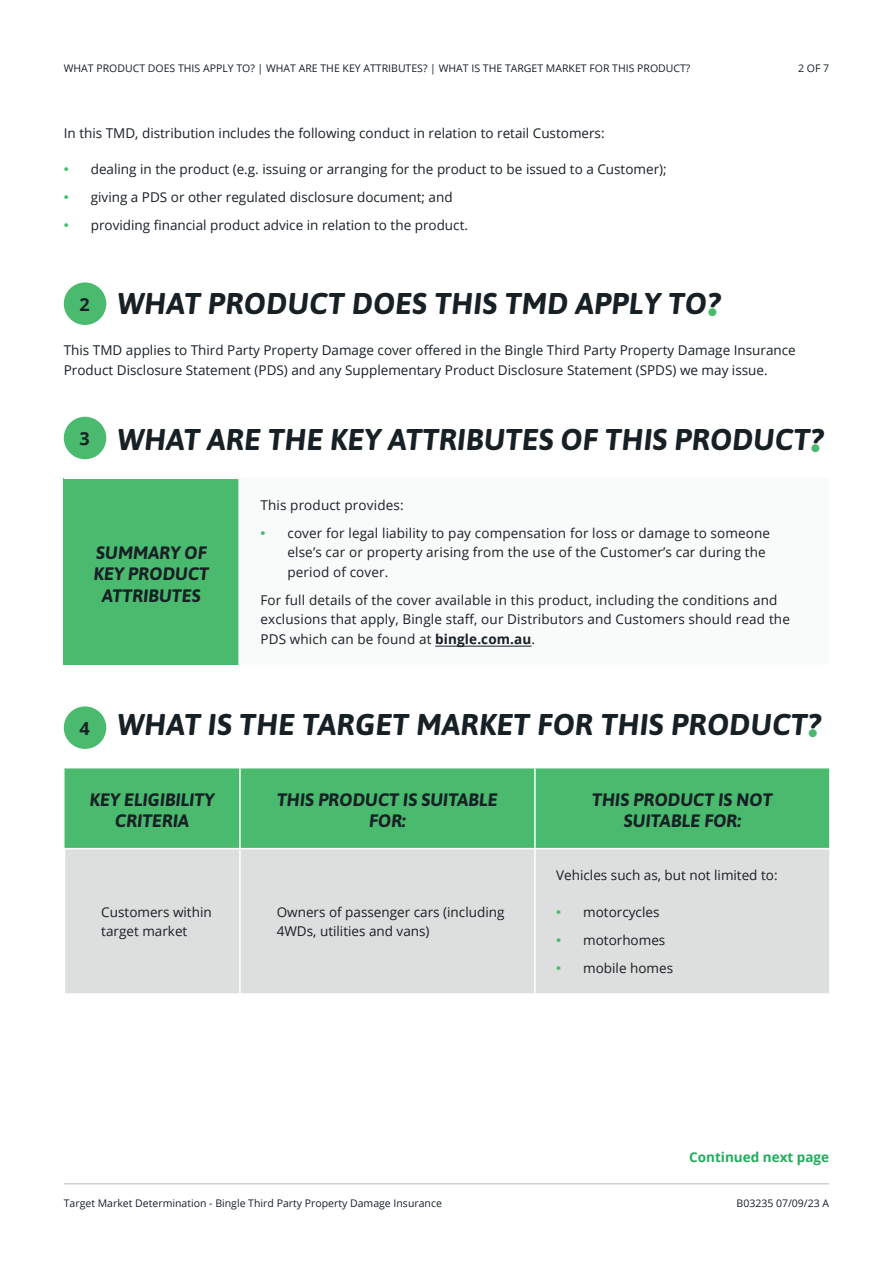
<style>
.page{position:relative;width:893px;height:1263px;background:#fff}
.page>*{position:absolute;margin:0;border:0;box-sizing:border-box;transform-origin:0 0}
.t1{font:italic 700 30px "Asap";letter-spacing:.01em;color:#172025}
.t2{font:italic 700 18px/21.6px "Asap";color:#172025;text-align:center}
.t3{font:13.5px/19.5px "Open Sans";color:#172025}
.t4{font:700 13.5px "Open Sans";color:#20ae5c}
.t5{font:10.5px "Open Sans";color:#172025}
.s1{font-family:"Asap";font-size:15px;color:#4aba6e}
.s2{font-family:"Open Sans";font-style:normal;font-size:18px}
.s3{font-style:normal;color:#4aba6e}
.s4{font-weight:700}
</style>
<div class="page">
<hr style="left:64px;top:1183px;width:765px;height:1px;background:#babcbd">
<div style="left:64px;top:282px;width:42px;height:43px;background:#4aba6e;border-radius:50%"></div>
<div style="left:64px;top:417px;width:42px;height:42px;background:#4aba6e;border-radius:50%"></div>
<div style="left:64px;top:478px;width:175px;height:187px;background:#4aba6e"></div>
<div style="left:239px;top:478px;width:590px;height:187px;background:#f9fafa"></div>
<hr style="left:238px;top:479px;width:2px;height:185px;background:#fff">
<hr style="left:828px;top:478px;width:2px;height:186px;background:#fff">
<hr style="left:64px;top:477px;width:176px;height:2px;background:#fff">
<hr style="left:238px;top:664px;width:592px;height:2px;background:#fff">
<hr style="left:435px;top:646px;width:96px;height:1px;background:#172025">
<div style="left:64px;top:706px;width:42px;height:43px;background:#4aba6e;border-radius:50%"></div>
<div style="left:65px;top:768px;width:764px;height:80px;background:#4aba6e"></div>
<div style="left:65px;top:849px;width:764px;height:144px;background:#dddede"></div>
<hr style="left:239px;top:768px;width:2px;height:80px;background:#fff">
<hr style="left:534px;top:768px;width:2px;height:80px;background:#fff">
<hr style="left:239px;top:849px;width:2px;height:144px;background:#fff">
<hr style="left:534px;top:849px;width:2px;height:144px;background:#fff">
<p class="t5" style="left:64px;top:61px;width:628px">WHAT PRODUCT DOES THIS APPLY TO? | WHAT ARE THE KEY ATTRIBUTES? | WHAT IS THE TARGET MARKET FOR THIS PRODUCT?</p>
<p class="t5" style="left:798px;top:61px;width:33px">2 OF 7</p>
<p class="t3" style="left:64px;top:123px;width:542px">In this TMD, distribution includes the following conduct in relation to retail Customers:</p>
<p class="t3" style="left:64px;top:159px;width:604px"><span class="s1">•</span> dealing in the product (e.g. issuing or arranging for the product to be issued to a Customer);</p>
<p class="t3" style="left:64px;top:187px;width:390px"><span class="s1">•</span> giving a PDS or other regulated disclosure document; and</p>
<p class="t3" style="left:64px;top:215px;width:406px"><span class="s1">•</span> providing financial product advice in relation to the product.</p>
<h1 class="t1" style="left:80px;top:283px;width:643px"><span class="s2">2</span> WHAT PRODUCT DOES THIS TMD APPLY TO?<span class="s3">•</span></h1>
<p class="t3" style="left:64px;top:340px;width:734px">This TMD applies to Third Party Property Damage cover offered in the Bingle Third Party Property Damage Insurance<br>Product Disclosure Statement (PDS) and any Supplementary Product Disclosure Statement (SPDS) we may issue.</p>
<h1 class="t1" style="left:80px;top:419px;width:746px"><sup>3</sup> WHAT ARE THE KEY ATTRIBUTES OF THIS PRODUCT?<span class="s3">•</span></h1>
<h2 class="t2" style="left:94px;top:540px;width:117px">SUMMARY OF<br>KEY PRODUCT<br>ATTRIBUTES</h2>
<p class="t3" style="left:260px;top:495px;width:145px">This product provides:</p>
<p class="t3" style="left:287px;top:523px;width:484px;text-indent:-27px"><span class="s1">•</span> cover for legal liability to pay compensation for loss or damage to someone else’s car or property arising from the use of the Customer’s car during the period of cover.</p>
<p class="t3" style="left:260px;top:590px;width:531px">For full details of the cover available in this product, including the conditions and exclusions that apply, Bingle staff, our Distributors and Customers should read the<br>PDS which can be found at <span class="s4">bingle.com.au</span>.</p>
<h1 class="t1" style="left:80px;top:704px;width:743px"><span class="s2">4</span> WHAT IS THE TARGET MARKET FOR THIS PRODUCT?<span class="s3">•</span></h1>
<h2 class="t2" style="left:90px;top:788px;width:126px">KEY ELIGIBILITY<br>CRITERIA</h2>
<h2 class="t2" style="left:277px;top:788px;width:222px">THIS PRODUCT IS SUITABLE<br>FOR:</h2>
<h2 class="t2" style="left:592px;top:788px;width:182px">THIS PRODUCT IS NOT<br>SUITABLE FOR:</h2>
<p class="t3" style="left:101px;top:902px;width:112px">Customers within target market</p>
<p class="t3" style="left:277px;top:902px;width:229px">Owners of passenger cars (including<br>4WDs, utilities and vans)</p>
<p class="t3" style="left:556px;top:865px;width:223px">Vehicles such as, but not limited to:</p>
<p class="t3" style="left:556px;top:902px;width:105px"><span class="s1">•</span> motorcycles</p>
<p class="t3" style="left:556px;top:930px;width:111px"><span class="s1">•</span> motorhomes</p>
<p class="t3" style="left:556px;top:958px;width:118px"><span class="s1">•</span> mobile homes</p>
<p class="t4" style="left:689px;top:1147px;width:141px">Continued next page</p>
<p class="t5" style="left:64px;top:1196px;width:380px">Target Market Determination - Bingle Third Party Property Damage Insurance</p>
<p class="t5" style="left:736px;top:1196px;width:94px">B03235 07/09/23 A</p>
</div>
